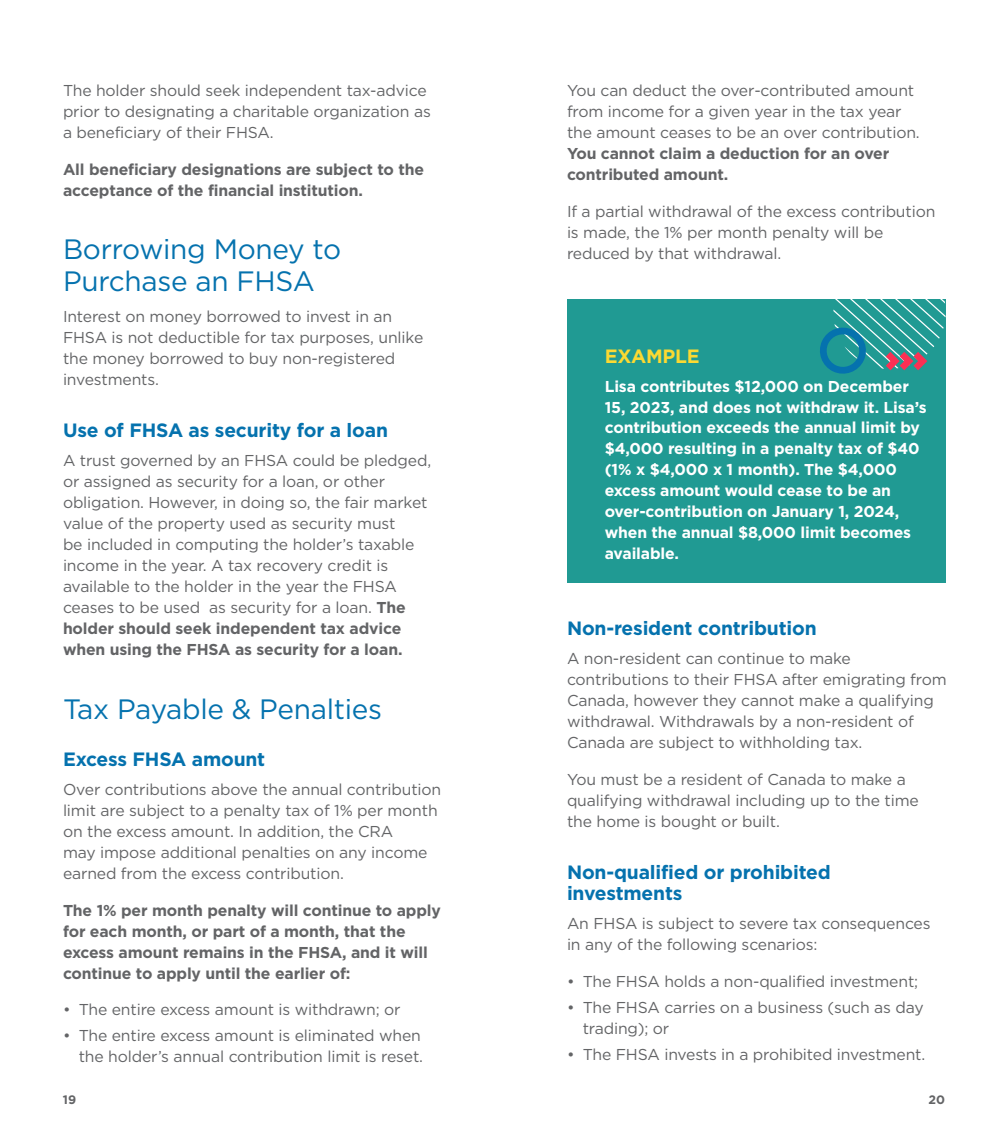
<style>
.page{position:relative;width:1008px;height:1134px;background:#fff}
.page>*{position:absolute;margin:0;border:0;box-sizing:border-box;transform-origin:0 0}
.t1{font:28px/31.5px "Gotham";letter-spacing:-.01em;color:#0572ae}
.t2{font:700 19.25px/21px "Gotham";letter-spacing:-.01em;color:#0572ae}
.t3{font:700 19.25px "Gotham";letter-spacing:-.01em;color:#fbd932}
.t4{font:15.75px/21px "Gotham";letter-spacing:-.01em;color:#636466}
.t5{font:700 15.75px/21px "Gotham";letter-spacing:-.01em;color:#636466}
.t6{font:700 15.75px/21px "Gotham";letter-spacing:-.01em;color:#fff}
.t7{font:700 12.25px "Gotham";color:#636466}
.s1{font-weight:700}
</style>
<div class="page">
<div style="left:567px;top:300px;width:378px;height:283px;background:#209a93"></div>
<svg style="left:817px;top:299px;width:129px;height:78px"></svg>
<p class="t4" style="left:63px;top:80px;width:369px">The holder should seek independent tax-advice prior to designating a charitable organization as a beneficiary of their FHSA.</p>
<p class="t5" style="left:63px;top:159px;width:363px">All beneficiary designations are subject to the acceptance of the financial institution.</p>
<h1 class="t1" style="left:63px;top:233px;width:280px">Borrowing Money to<br>Purchase an FHSA</h1>
<p class="t4" style="left:63px;top:305px;width:362px">Interest on money borrowed to invest in an FHSA is not deductible for tax purposes, unlike the money borrowed to buy non-registered investments.</p>
<p class="t2" style="left:63px;top:420px;width:326px">Use of FHSA as security for a loan</p>
<p class="t4" style="left:63px;top:450px;width:370px">A trust governed by an FHSA could be pledged, or assigned as security for a loan, or other obligation. However, in doing so, the fair market value of the property used as security must<br>be included in computing the holder’s taxable income in the year. A tax recovery credit is available to the holder in the year the FHSA ceases to be used as security for a loan. <span class="s1">The holder should seek independent tax advice when using the FHSA as security for a loan.</span></p>
<h1 class="t1" style="left:63px;top:693px;width:321px">Tax Payable &amp; Penalties</h1>
<p class="t2" style="left:63px;top:749px;width:204px">Excess FHSA amount</p>
<p class="t4" style="left:63px;top:778px;width:380px">Over contributions above the annual contribution limit are subject to a penalty tax of 1% per month on the excess amount. In addition, the CRA<br>may impose additional penalties on any income earned from the excess contribution.</p>
<p class="t5" style="left:63px;top:899px;width:379px">The 1% per month penalty will continue to apply for each month, or part of a month, that the excess amount remains in the FHSA, and it will continue to apply until the earlier of:</p>
<p class="t4" style="left:63px;top:999px;width:339px">• The entire excess amount is withdrawn; or</p>
<p class="t4" style="left:63px;top:1025px;width:362px;text-align:right">• The entire excess amount is eliminated when the holder’s annual contribution limit is reset.</p>
<p class="t4" style="left:567px;top:80px;width:354px">You can deduct the over-contributed amount from income for a given year in the tax year the amount ceases to be an over contribution.</p>
<p class="t5" style="left:567px;top:143px;width:324px">You cannot claim a deduction for an over contributed amount.</p>
<p class="t4" style="left:567px;top:200px;width:370px">If a partial withdrawal of the excess contribution is made, the 1% per month penalty will be reduced by that withdrawal.</p>
<p class="t3" style="left:605px;top:343px;width:97px">EXAMPLE</p>
<p class="t6" style="left:605px;top:375px;width:323px">Lisa contributes $12,000 on December 15, 2023, and does not withdraw it. Lisa’s contribution exceeds the annual limit by $4,000 resulting in a penalty tax of $40 (1% x $4,000 x 1 month). The $4,000 excess amount would cease to be an over-contribution on January 1, 2024, when the annual $8,000 limit becomes available.</p>
<p class="t2" style="left:567px;top:618px;width:251px">Non-resident contribution</p>
<p class="t4" style="left:567px;top:647px;width:381px">A non-resident can continue to make contributions to their FHSA after emigrating from Canada, however they cannot make a qualifying withdrawal. Withdrawals by a non-resident of Canada are subject to withholding tax.</p>
<p class="t4" style="left:567px;top:768px;width:353px">You must be a resident of Canada to make a qualifying withdrawal including up to the time the home is bought or built.</p>
<p class="t2" style="left:567px;top:862px;width:265px">Non-qualified or prohibited investments</p>
<p class="t4" style="left:567px;top:913px;width:365px">An FHSA is subject to severe tax consequences in any of the following scenarios:</p>
<p class="t4" style="left:567px;top:970px;width:353px">• The FHSA holds a non-qualified investment;</p>
<p class="t4" style="left:583px;top:996px;width:343px;text-indent:-16px">• The FHSA carries on a business (such as day trading); or</p>
<p class="t4" style="left:567px;top:1043px;width:360px">• The FHSA invests in a prohibited investment.</p>
<p class="t7" style="left:63px;top:1091px;width:15px">19</p>
<p class="t7" style="left:929px;top:1091px;width:18px">20</p>
</div>
